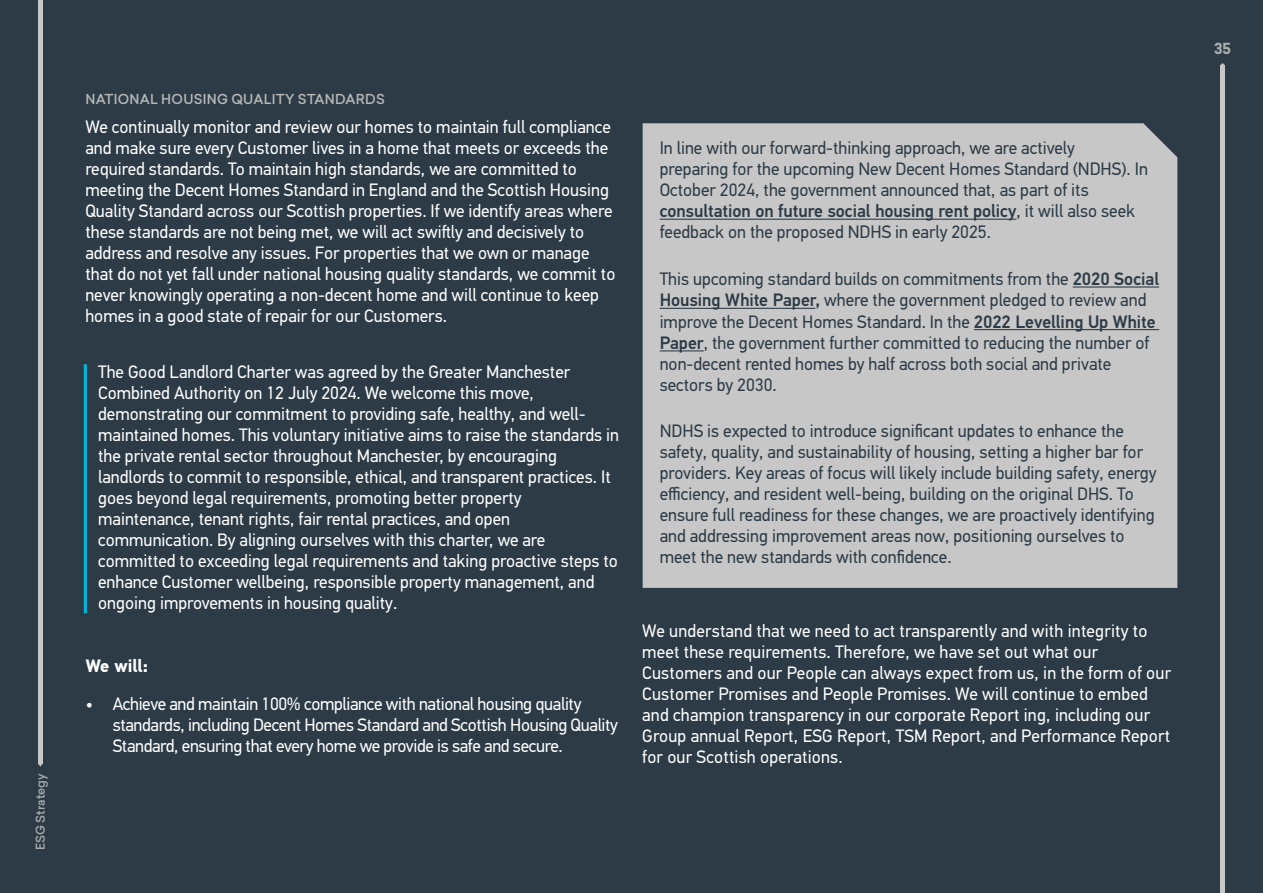
<style>
.page{position:relative;width:1263px;height:893px;background:#2c3b46}
.page>*{position:absolute;margin:0;border:0;box-sizing:border-box;transform-origin:0 0}
.t1{font:18px/21px "PF Din Text Std";color:#fff}
.t2{font:18px/21.1px "PF Din Text Std";color:#2c3b46}
.t3{font:18px/21px "PF Din Text Std";letter-spacing:-.02em;color:#fff}
.t4{font:700 18px "PF Din Text Std";color:#fff}
.t5{font:700 15px "Sailec";color:#a9acab}
.t6{font:500 13.5px "Sailec";letter-spacing:.02em;color:#b8b9b8}
.t7{font:500 12px "Sailec";color:#a9acab}
.s1{font-weight:500}
</style>
<div class="page">
<div style="left:38px;top:0;width:5px;height:764px;background:#c7c7c7"></div>
<div style="left:1220px;top:65px;width:5px;height:828px;background:#c7c7c7"></div>
<div style="left:643px;top:123px;width:534px;height:465px;background:#c7c7c7"></div>
<hr style="left:660px;top:219px;width:356px;height:1px;background:#2c3b46">
<hr style="left:1073px;top:286px;width:86px;height:2px;background:#2c3b46">
<hr style="left:660px;top:308px;width:155px;height:1px;background:#2c3b46">
<hr style="left:974px;top:329px;width:185px;height:1px;background:#2c3b46">
<hr style="left:660px;top:350px;width:44px;height:1px;background:#2c3b46">
<hr style="left:84px;top:364px;width:3px;height:249px;background:#00b9e3">
<p class="t7" style="left:32px;top:850px;width:79px;rotate:-90deg">ESG Strategy</p>
<p class="t6" style="left:86px;top:89px;width:301px">NATIONAL HOUSING QUALITY STANDARDS</p>
<p class="t1" style="left:85px;top:117px;width:532px">We continually monitor and review our homes to maintain full compliance and make sure every Customer lives in a home that meets or exceeds the required standards. To maintain high standards, we are committed to meeting the Decent Homes Standard in England and the Scottish Housing Quality Standard across our Scottish properties. If we identify areas where these standards are not being met, we will act swiftly and decisively to address and resolve any issues. For properties that we own or manage that do not yet fall under national housing quality standards, we commit to never knowingly operating a non-decent home and will continue to keep homes in a good state of repair for our Customers.</p>
<p class="t1" style="left:98px;top:361px;width:522px">The Good Landlord Charter was agreed by the Greater Manchester Combined Authority on 12 July 2024. We welcome this move, demonstrating our commitment to providing safe, healthy, and well&shy;maintained homes. This voluntary initiative aims to raise the standards in the private rental sector throughout Manchester, by encouraging landlords to commit to responsible, ethical, and transparent practices. It goes beyond legal requirements, promoting better property maintenance, tenant rights, fair rental practices, and open communication. By aligning ourselves with this charter, we are committed to exceeding legal requirements and taking proactive steps to enhance Customer wellbeing, responsible property management, and ongoing improvements in housing quality.</p>
<p class="t4" style="left:86px;top:655px;width:64px">We will:</p>
<p class="t3" style="left:113px;top:693px;width:507px;text-indent:-27px">• Achieve and maintain 100% compliance with national housing quality standards, including Decent Homes Standard and Scottish Housing Quality<br>Standard, ensuring that every home we provide is safe and secure.</p>
<p class="t2" style="left:660px;top:137px;width:490px">In line with our forward-thinking approach, we are actively preparing for the upcoming New Decent Homes Standard (NDHS). In October 2024, the government announced that, as part of its <span class="s1">consultation on future social housing rent policy</span>, it will also seek feedback on the proposed NDHS in early 2025.</p>
<p class="t2" style="left:660px;top:268px;width:501px">This upcoming standard builds on commitments from the <span class="s1">2020 Social Housing White Paper,</span> where the government pledged to review and improve the Decent Homes Standard. In the <span class="s1">2022 Levelling Up White Paper</span>, the government further committed to reducing the number of non-decent rented homes by half across both social and private sectors by 2030.</p>
<p class="t2" style="left:660px;top:421px;width:498px">NDHS is expected to introduce significant updates to enhance the safety, quality, and sustainability of housing, setting a higher bar for providers. Key areas of focus will likely include building safety, energy efficiency, and resident well-being, building on the original DHS. To ensure full readiness for these changes, we are proactively identifying and addressing improvement areas now, positioning ourselves to meet the new standards with confidence.</p>
<p class="t1" style="left:642px;top:621px;width:530px">We understand that we need to act transparently and with integrity to meet these requirements. Therefore, we have set out what our Customers and our People can always expect from us, in the form of our Customer Promises and People Promises. We will continue to embed and champion transparency in our corporate Report ing, including our Group annual Report, ESG Report, TSM Report, and Performance Report for our Scottish operations.</p>
<p class="t5" style="left:1214px;top:38px;width:19px">35</p>
</div>
